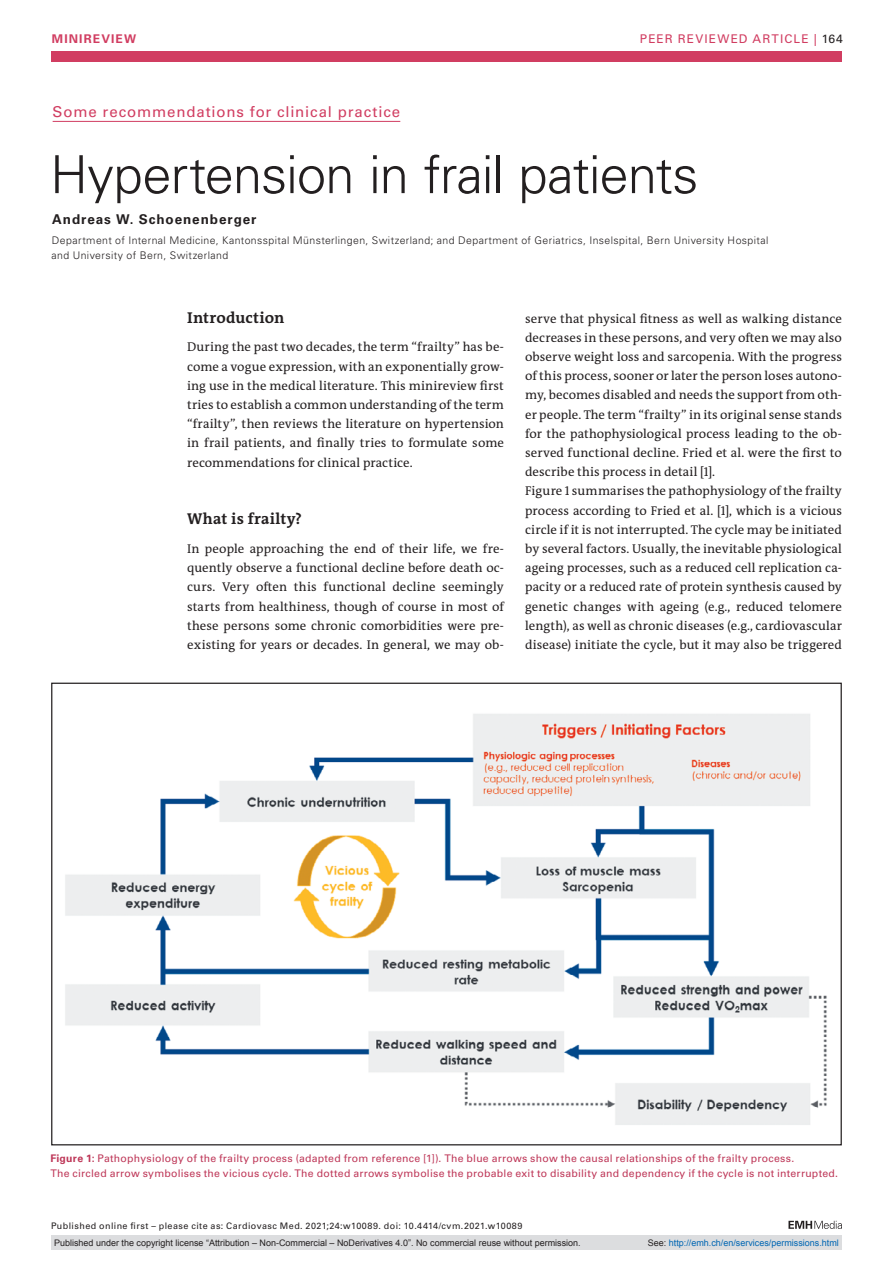
<style>
.page{position:relative;width:893px;height:1263px;background:#fff}
.page>*{position:absolute;margin:0;border:0;box-sizing:border-box;transform-origin:0 0}
.Article_Title{font:300 52.5px "Univers LT Std";letter-spacing:-.02em;color:#231f20}
.Head1{font:700 15.75px "The Antiqua B W7";letter-spacing:.015em;color:#231f20}
.Pre_Heading{font:15px "Univers LT Std";letter-spacing:.055em;color:#d13d61}
.Authors{font:700 13.5px "Univers LT Std";letter-spacing:.065em;color:#231f20}
.Paragraph{font:12.75px/19.2px "The Antiqua B W5 Plain";letter-spacing:.005em;color:#231f20;text-align:justify}
.t1{font:12px "Univers LT Std";letter-spacing:.095em;color:#d13d61}
.t2{font:700 12px "Univers LT Std";letter-spacing:.095em;color:#d13d61}
.Figure_Caption{font:10.5px/15.8px "Univers LT Std";letter-spacing:.025em;color:#be3758}
.Affiliations{font:300 10.5px/15px "Univers LT Std";letter-spacing:.04em;color:#231f20}
.t3{font:9px "Arial";color:#231f20}
.t4{font:9px "Univers LT Std";letter-spacing:.05em;color:#231f20}
.t5{font:9px "Arial";color:#0066b3}
.s1{color:#231f20}
.s2{font-weight:700}
</style>
<div class="page">
<div style="left:51px;top:51px;width:791px;height:11px;background:#d13d61"></div>
<svg style="left:788px;top:1221px;width:54px;height:8px"></svg>
<hr style="left:53px;top:121px;width:347px;height:1px;background:#d13d61">
<img style="left:65px;top:714px;width:762px;height:411px">
<div style="left:51px;top:1235px;width:791px;height:15px;background:#dcdddf"></div>
<p class="t2" style="left:52px;top:31px;width:86px">Minireview</p>
<p class="t1" style="left:640px;top:31px;width:204px">Peer reviewed article | <span class="s1">164</span></p>
<p class="Pre_Heading" style="left:53px;top:103px;width:349px">Some recommendations for clinical practice</p>
<p class="Article_Title" style="left:50px;top:143px;width:650px">Hypertension in frail patients</p>
<p class="Authors" style="left:52px;top:211px;width:206px">Andreas W. Schoenenberger</p>
<p class="Affiliations" style="left:52px;top:233px;width:718px">Department of Internal Medicine, Kantonsspital Münsterlingen, Switzerland; and Department of Geriatrics, Inselspital, Bern University Hospital and University of Bern, Switzerland</p>
<p class="Head1" style="left:187px;top:307px;width:99px">Introduction</p>
<p class="Paragraph" style="left:187px;top:338px;width:318px">During the past two decades, the term “frailty” has be&shy;come a vogue expression, with an exponentially grow&shy;ing use in the medical literature. This minireview first tries to establish a common understanding of the term “frailty”, then reviews the literature on hypertension in frail patients, and finally tries to formulate some recommendations for clinical practice.</p>
<p class="Head1" style="left:187px;top:509px;width:116px">What is frailty?</p>
<p class="Paragraph" style="left:187px;top:539px;width:318px">In people approaching the end of their life, we fre&shy;quently observe a functional decline before death oc&shy;curs. Very often this functional decline seemingly starts from healthiness, though of course in most of these persons some chronic comorbidities were pre&shy;existing for years or decades. In general, we may ob-</p>
<p class="Paragraph" style="left:525px;top:309px;width:318px">serve that physical fitness as well as walking distance decreases in these persons, and very often we may also observe weight loss and sarcopenia. With the progress of this process, sooner or later the person loses autono&shy;my, becomes disabled and needs the support from oth&shy;er people. The term “frailty” in its original sense stands for the pathophysiological process leading to the ob&shy;served functional decline. Fried et al. were the first to describe this process in detail [1].</p>
<p class="Paragraph" style="left:525px;top:482px;width:318px">Figure 1 summarises the pathophysiology of the frailty process according to Fried et al. [1], which is a vicious circle if it is not interrupted. The cycle may be initiated by several factors. Usually, the inevitable physiological ageing processes, such as a reduced cell replication ca&shy;pacity or a reduced rate of protein synthesis caused by genetic changes with ageing (e.g., reduced telomere length), as well as chronic diseases (e.g., cardiovascular disease) initiate the cycle, but it may also be triggered</p>
<p class="Figure_Caption" style="left:50px;top:1150px;width:789px"><span class="s2">Figure 1:</span> Pathophysiology of the frailty process (adapted from reference [1]). The blue arrows show the causal relationships of the frailty process.<br>The circled arrow symbolises the vicious cycle. The dotted arrows symbolise the probable exit to disability and dependency if the cycle is not interrupted.</p>
<p class="t4" style="left:51px;top:1220px;width:473px">Published online first – please cite as: Cardiovasc Med. 2021;24:w10089. doi: 10.4414/cvm.2021.w10089</p>
<p class="t3" style="left:54px;top:1237px;width:528px">Published under the copyright license “Attribution – Non-Commercial – NoDerivatives 4.0”. No commercial reuse without permission.</p>
<p class="t5" style="left:648px;top:1237px;width:193px"><span class="s1">See:</span> http://emh.ch/en/services/permissions.html</p>
</div>
